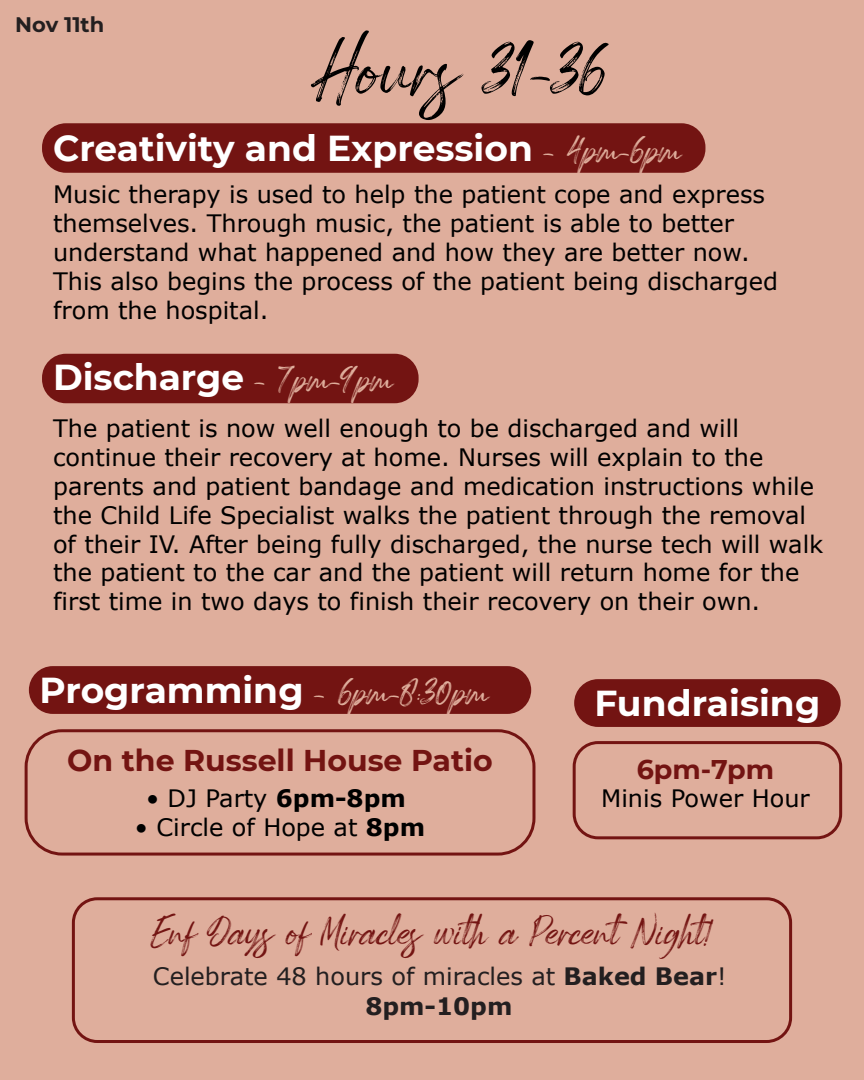
<style>
.page{position:relative;width:864px;height:1080px;background:#dfae9c}
.page>*{position:absolute;margin:0;border:0;box-sizing:border-box;transform-origin:0 0}
.t1{font:75px "Spartwell";color:#000}
.t2{font:39px "Spartwell";color:#731412}
.t3{font:700 36px "Montserrat";color:#fff}
.t4{font:700 30px "Montserrat";color:#731412}
.t5{font:700 27px "Montserrat";color:#731412}
.t6{font:24px/28.8px "Verdana";color:#000}
.t7{font:24px/29.4px "Verdana";color:#231f20;text-align:center}
.t8{font:700 21px "Montserrat";color:#231f20}
.s1{font-family:"Spartwell";font-weight:400;font-size:39px;color:#dfae9c}
.s2{font-weight:700}
</style>
<div class="page">
<div style="left:42px;top:123px;width:663px;height:50px;background:#731412;border-radius:24px"></div>
<div style="left:42px;top:354px;width:377px;height:49px;background:#731412;border-radius:24px"></div>
<div style="left:29px;top:666px;width:502px;height:48px;background:#731412;border-radius:24px"></div>
<div style="left:573px;top:741px;width:269px;height:98px;border:3px solid #731412;border-radius:24px"></div>
<div style="left:25px;top:729px;width:510px;height:127px;border:3px solid #731412;border-radius:36px"></div>
<div style="left:574px;top:679px;width:267px;height:48px;background:#731412;border-radius:24px"></div>
<div style="left:72px;top:897px;width:720px;height:146px;border:3px solid #731412;border-radius:24px"></div>
<p class="t8" style="left:15px;top:9px;width:91px">Nov 11th</p>
<h1 class="t1" style="left:316px;top:21px;width:291px">Hours 31-36</h1>
<h3 class="t3" style="left:53px;top:122px;width:629px">Creativity and Expression <span class="s1">- 4pm-6pm</span></h3>
<p class="t6" style="left:53px;top:181px;width:727px">Music therapy is used to help the patient cope and express themselves. Through music, the patient is able to better understand what happened and how they are better now.<br>This also begins the process of the patient being discharged from the hospital.</p>
<h3 class="t3" style="left:53px;top:352px;width:341px">Discharge <span class="s1">- 7pm-9pm</span></h3>
<p class="t6" style="left:53px;top:415px;width:772px">The patient is now well enough to be discharged and will continue their recovery at home. Nurses will explain to the parents and patient bandage and medication instructions while the Child Life Specialist walks the patient through the removal of their IV. After being fully discharged, the nurse tech will walk the patient to the car and the patient will return home for the first time in two days to finish their recovery on their own.</p>
<h3 class="t3" style="left:40px;top:664px;width:450px">Programming <span class="s1">- 6pm-8:30pm</span></h3>
<p class="t4" style="left:67px;top:739px;width:427px">On the Russell House Patio</p>
<p class="t6" style="left:146px;top:784px;width:261px">• DJ Party <span class="s2">6pm-8pm</span></p>
<p class="t6" style="left:135px;top:813px;width:292px">• Circle of Hope at <span class="s2">8pm</span></p>
<h3 class="t3" style="left:594px;top:677px;width:227px">Fundraising</h3>
<p class="t5" style="left:637px;top:750px;width:139px">6pm-7pm</p>
<p class="t6" style="left:601px;top:785px;width:210px">Minis Power Hour</p>
<h2 class="t2" style="left:151px;top:907px;width:562px">Enf Days of Miracles with a Percent Night!</h2>
<p class="t7" style="left:153px;top:962px;width:575px">Celebrate 48 hours of miracles at <span class="s2">Baked Bear</span>!<br><span class="s2">8pm-10pm</span></p>
</div>
